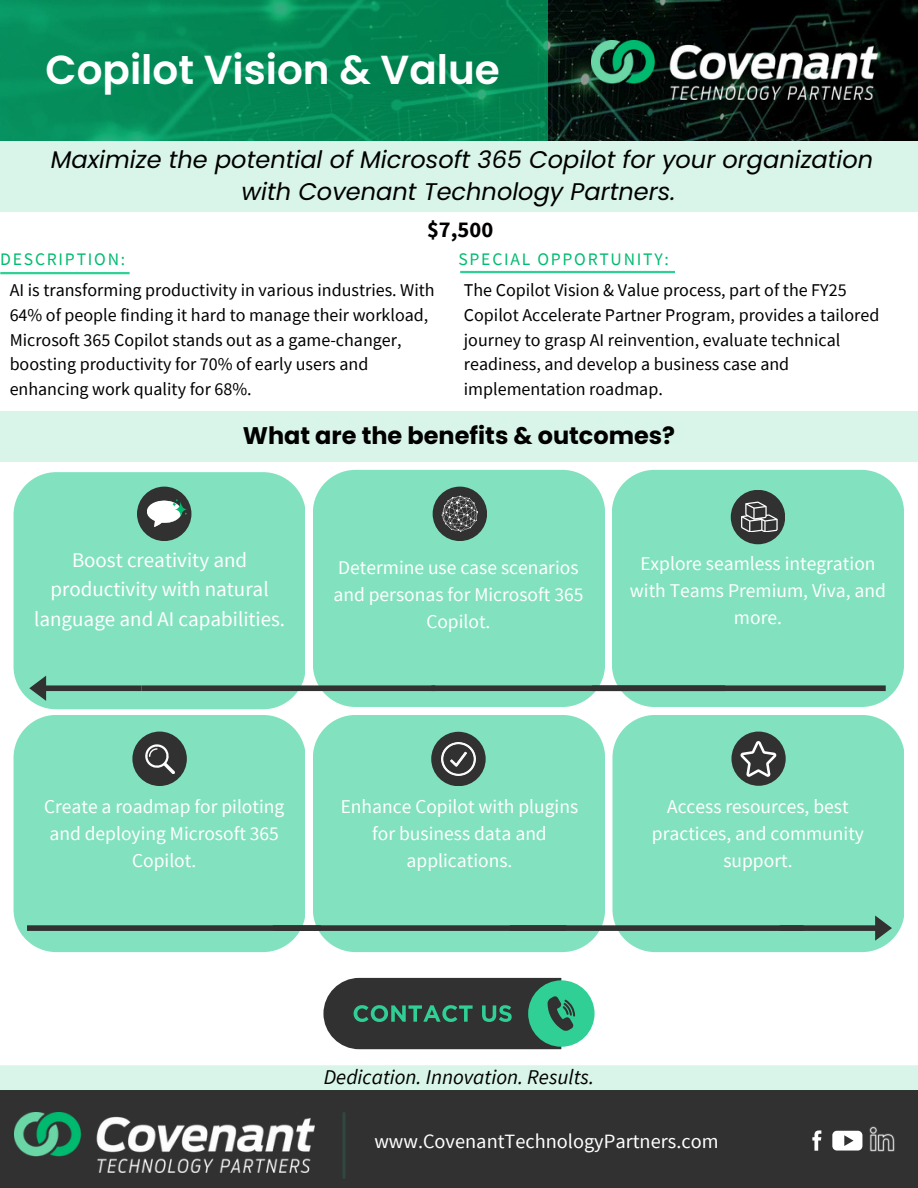
<style>
.page{position:relative;width:918px;height:1188px;background:#fff}
.page>*{position:absolute;margin:0;border:0;box-sizing:border-box;transform-origin:0 0}
.t1{font:600 40.5px "Poppins";color:#fff}
.t2{font:italic 24px/32.7px "Poppins";color:#000;text-align:center}
.t3{font:700 24px "Poppins";color:#000}
.t4{font:700 22.5px "Source Sans Pro";color:#000}
.t5{font:21px/29.2px "Source Sans Pro";color:#fff;text-align:center}
.t6{font:italic 21px "Source Sans Pro";color:#000}
.t7{font:20.25px "Source Sans Pro";color:#fff}
.t8{font:19.5px/27px "Source Sans Pro";color:#fff;text-align:center}
.t9{font:18px/24.8px "Source Sans Pro";color:#000}
.t10{font:17.55px "Source Sans Pro";letter-spacing:.1em;color:#00bc70}
</style>
<div class="page">
<div style="left:0;top:1091px;width:918px;height:97px;background:#313131"></div>
<img style="left:15px;top:1112px;width:299px;height:61px">
<img style="left:343px;top:1112px;width:2px;height:66px">
<img style="left:548px;top:0;width:370px;height:141px">
<svg style="left:0;top:0;width:548px;height:141px;fill:#038755"></svg>
<img style="left:592px;top:41px;width:286px;height:58px">
<div style="left:0;top:141px;width:918px;height:72px;background:#d9f5ea"></div>
<div style="left:0;top:1066px;width:918px;height:25px;background:#d9f5e9"></div>
<hr style="left:0;top:272px;width:130px;height:2px;background:#2fcf95">
<hr style="left:460px;top:271px;width:215px;height:2px;background:#2fcf95">
<div style="left:528px;top:980px;width:67px;height:67px;background:#2fcf95;border-radius:50%"></div>
<svg style="left:323px;top:978px;width:252px;height:71px"></svg>
<div style="left:0;top:411px;width:918px;height:51px;background:#d9f5ea"></div>
<svg style="left:812px;top:1130px;width:9px;height:21px"></svg>
<svg style="left:832px;top:1131px;width:30px;height:20px"></svg>
<img style="left:869px;top:1126px;width:26px;height:26px">
<div style="left:313px;top:470px;width:292px;height:237px;background:#82e2bf;border-radius:43px"></div>
<div style="left:14px;top:472px;width:291px;height:237px;background:#82e2bf;border-radius:43px"></div>
<div style="left:14px;top:715px;width:291px;height:237px;background:#82e2bf;border-radius:43px"></div>
<div style="left:612px;top:715px;width:292px;height:237px;background:#82e2bf;border-radius:43px"></div>
<div style="left:612px;top:470px;width:292px;height:237px;background:#82e2bf;border-radius:43px"></div>
<div style="left:731px;top:490px;width:54px;height:54px;background:#313131;border-radius:50%"></div>
<svg style="left:741px;top:502px;width:36px;height:30px"></svg>
<div style="left:433px;top:487px;width:54px;height:54px;background:#313131;border-radius:50%"></div>
<svg style="left:442px;top:496px;width:36px;height:36px"></svg>
<div style="left:313px;top:715px;width:292px;height:237px;background:#82e2bf;border-radius:43px"></div>
<div style="left:132px;top:732px;width:55px;height:54px;background:#313131;border-radius:50%"></div>
<svg style="left:145px;top:744px;width:30px;height:30px"></svg>
<div style="left:731px;top:732px;width:55px;height:54px;background:#313131;border-radius:50%"></div>
<svg style="left:740px;top:741px;width:36px;height:36px"></svg>
<svg style="left:29px;top:676px;width:112px;height:25px"></svg>
<div style="left:142px;top:685px;width:293px;height:6px;background:#313131"></div>
<div style="left:431px;top:685px;width:294px;height:6px;background:#313131"></div>
<div style="left:592px;top:685px;width:294px;height:6px;background:#313131"></div>
<svg style="left:804px;top:916px;width:88px;height:25px"></svg>
<div style="left:510px;top:925px;width:294px;height:6px;background:#313131"></div>
<div style="left:273px;top:925px;width:294px;height:6px;background:#313131"></div>
<div style="left:27px;top:925px;width:294px;height:6px;background:#313131"></div>
<div style="left:137px;top:487px;width:54px;height:54px;background:#313131;border-radius:50%"></div>
<svg style="left:147px;top:499px;width:40px;height:28px"></svg>
<div style="left:431px;top:732px;width:55px;height:54px;background:#313131;border-radius:50%"></div>
<img style="left:441px;top:742px;width:34px;height:34px">
<p class="t1" style="left:46px;top:42px;width:456px">Copilot Vision &amp; Value</p>
<h4 class="t2" style="left:51px;top:143px;width:824px">Maximize the potential of Microsoft 365 Copilot for your organization with Covenant Technology Partners.</h4>
<p class="t4" style="left:427px;top:215px;width:68px">$7,500</p>
<h5 class="t10" style="left:0;top:248px;width:126px">DESCRIPTION:</h5>
<h5 class="t10" style="left:458px;top:248px;width:212px">SPECIAL OPPORTUNITY:</h5>
<p class="t9" style="left:10px;top:277px;width:427px">AI is transforming productivity in various industries. With 64% of people finding it hard to manage their workload, Microsoft 365 Copilot stands out as a game-changer, boosting productivity for 70% of early users and enhancing work quality for 68%.</p>
<p class="t9" style="left:464px;top:277px;width:417px">The Copilot Vision &amp; Value process, part of the FY25<br>Copilot Accelerate Partner Program, provides a tailored journey to grasp AI reinvention, evaluate technical readiness, and develop a business case and implementation roadmap.</p>
<p class="t3" style="left:243px;top:419px;width:434px">What are the benefits &amp; outcomes?</p>
<p class="t5" style="left:34px;top:545px;width:253px">Boost creativity and productivity with natural language and AI capabilities.</p>
<h4 class="t8" style="left:333px;top:553px;width:251px">Determine use case scenarios and personas for Microsoft 365<br>Copilot.</h4>
<p class="t8" style="left:630px;top:550px;width:258px">Explore seamless integration with Teams Premium, Viva, and more.</p>
<p class="t8" style="left:44px;top:793px;width:242px">Create a roadmap for piloting and deploying Microsoft 365<br>Copilot.</p>
<h4 class="t8" style="left:652px;top:793px;width:214px">Access resources, best practices, and community support.</h4>
<h3 class="t8" style="left:341px;top:793px;width:239px">Enhance Copilot with plugins for business data and applications.</h3>
<h4 class="t6" style="left:324px;top:1063px;width:272px">Dedication. Innovation. Results.</h4>
<h2 class="t7" style="left:374px;top:1128px;width:346px">www.CovenantTechnologyPartners.com</h2>
</div>
